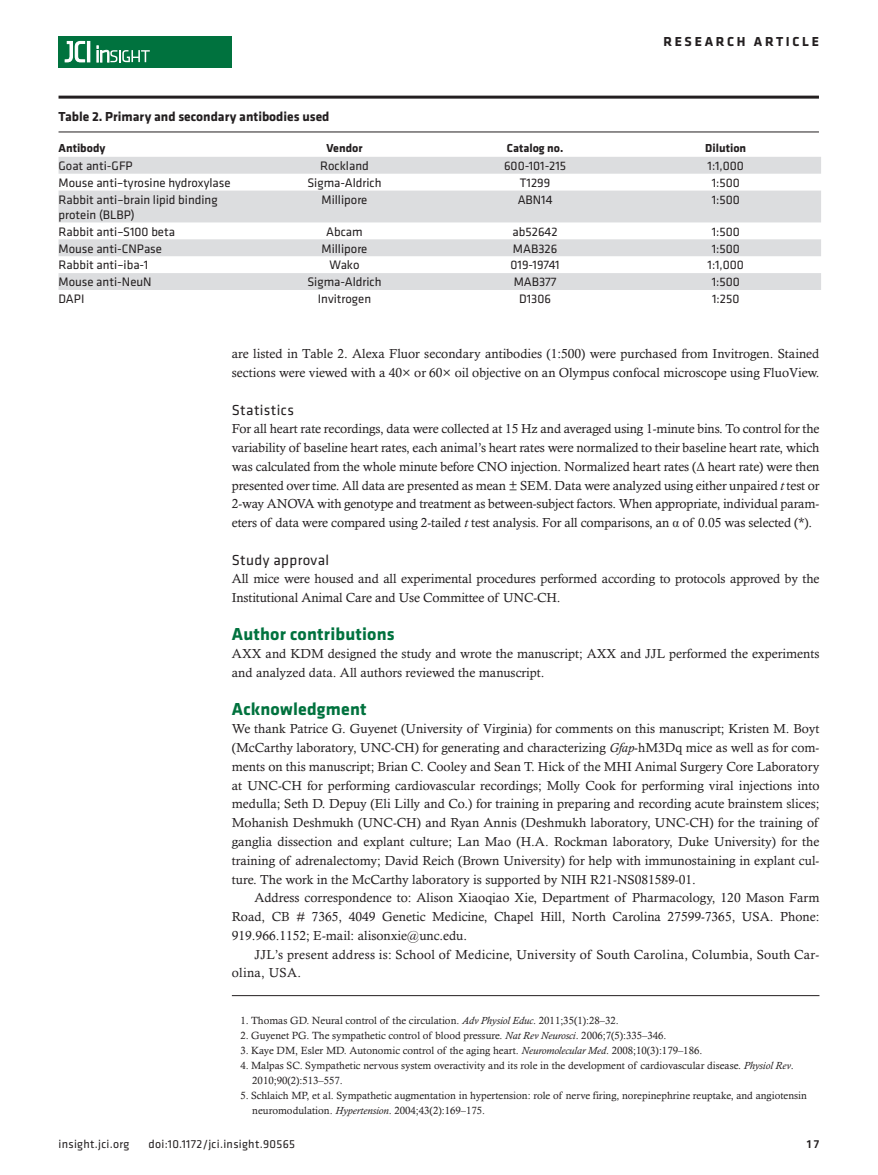
<style>
.page{position:relative;width:878px;height:1175px;background:#fff}
.page>*{position:absolute;margin:0;border:0;box-sizing:border-box;transform-origin:0 0}
.t1{font:700 18px "Klavika";letter-spacing:.01em;color:#00723e}
.t2{font:15px "Klavika Basic";letter-spacing:.025em;color:#231f20}
.t3{font:700 13.5px "Klavika Basic";color:#231f20}
.t4{font:700 13.5px "Klavika Basic";letter-spacing:.2em;color:#231f20}
.t5{font:13.2px/18.8px "Calisto MT Std";color:#231f20}
.t6{font:13.2px/18.8px "Calisto MT Std";letter-spacing:.02em;color:#231f20}
.t7{font:12.75px/15px "Klavika";color:#231f20}
.t8{font:12px "Klavika Basic";letter-spacing:.025em;color:#231f20}
.t9{font:700 12px "Klavika";color:#231f20}
.t10{font:500 12px "Klavika Basic";color:#231f20}
.t11{font:10.5px/15px "Calisto MT Std";color:#231f20}
.s1{font-family:"Times New Roman"}
.s2{font-style:italic}
</style>
<div class="page">
<div style="left:59px;top:36px;width:173px;height:31px;background:#00723e"></div>
<hr style="left:87px;top:41px;width:3px;height:21px;background:#fff">
<svg style="left:64px;top:41px;width:21px;height:22px"></svg>
<svg style="left:97px;top:46px;width:53px;height:16px"></svg>
<hr style="left:232px;top:995px;width:587px;height:1px;background:#231f20">
<hr style="left:59px;top:96px;width:760px;height:3px;background:#231f20">
<hr style="left:59px;top:132px;width:760px;height:1px;background:#231f20">
<svg style="left:59px;top:157px;width:762px;height:133px;fill:#dcdddf"></svg>
<p class="t4" style="left:663px;top:32px;width:157px">RESEARCH ARTICLE</p>
<p class="t3" style="left:59px;top:107px;width:272px">Table 2. Primary and secondary antibodies used</p>
<p class="t9" style="left:59px;top:139px;width:48px">Antibody</p>
<p class="t9" style="left:326px;top:139px;width:38px">Vendor</p>
<p class="t9" style="left:507px;top:139px;width:58px">Catalog no.</p>
<p class="t9" style="left:705px;top:139px;width:42px">Dilution</p>
<p class="t7" style="left:59px;top:158px;width:76px">Goat anti-GFP</p>
<p class="t7" style="left:320px;top:158px;width:50px">Rockland</p>
<p class="t7" style="left:504px;top:158px;width:64px">600-101-215</p>
<p class="t7" style="left:707px;top:158px;width:38px">1:1,000</p>
<p class="t7" style="left:59px;top:175px;width:173px">Mouse anti–tyrosine hydroxylase</p>
<p class="t7" style="left:307px;top:175px;width:76px">Sigma-Aldrich</p>
<p class="t7" style="left:520px;top:175px;width:32px">T1299</p>
<p class="t7" style="left:711px;top:175px;width:30px">1:500</p>
<p class="t7" style="left:59px;top:192px;width:161px">Rabbit anti–brain lipid binding protein (BLBP)</p>
<p class="t7" style="left:321px;top:192px;width:47px">Millipore</p>
<p class="t7" style="left:517px;top:192px;width:36px">ABN14</p>
<p class="t7" style="left:711px;top:192px;width:30px">1:500</p>
<p class="t7" style="left:59px;top:223px;width:118px">Rabbit anti–S100 beta</p>
<p class="t7" style="left:326px;top:223px;width:38px">Abcam</p>
<p class="t7" style="left:512px;top:223px;width:46px">ab52642</p>
<p class="t7" style="left:711px;top:223px;width:30px">1:500</p>
<p class="t7" style="left:59px;top:240px;width:105px">Mouse anti-CNPase</p>
<p class="t7" style="left:321px;top:240px;width:47px">Millipore</p>
<p class="t7" style="left:513px;top:240px;width:46px">MAB326</p>
<p class="t7" style="left:711px;top:240px;width:30px">1:500</p>
<p class="t7" style="left:59px;top:257px;width:91px">Rabbit anti–iba-1</p>
<p class="t7" style="left:329px;top:257px;width:31px">Wako</p>
<p class="t7" style="left:510px;top:257px;width:51px">019-19741</p>
<p class="t7" style="left:707px;top:257px;width:38px">1:1,000</p>
<p class="t7" style="left:59px;top:274px;width:95px">Mouse anti-NeuN</p>
<p class="t7" style="left:307px;top:274px;width:76px">Sigma-Aldrich</p>
<p class="t7" style="left:513px;top:274px;width:44px">MAB377</p>
<p class="t7" style="left:711px;top:274px;width:30px">1:500</p>
<p class="t7" style="left:59px;top:291px;width:27px">DAPI</p>
<p class="t7" style="left:318px;top:291px;width:55px">Invitrogen</p>
<p class="t7" style="left:519px;top:291px;width:33px">D1306</p>
<p class="t7" style="left:712px;top:291px;width:29px">1:250</p>
<p class="t5" style="left:232px;top:344px;width:589px">are listed in Table 2. Alexa Fluor secondary antibodies (1:500) were purchased from Invitrogen. Stained sections were viewed with a 40× or 60× oil objective on an Olympus confocal microscope using FluoView.</p>
<p class="t2" style="left:232px;top:400px;width:64px">Statistics</p>
<p class="t5" style="left:232px;top:419px;width:589px;text-align:justify">For all heart rate recordings, data were collected at 15 Hz and averaged using 1-minute bins. To control for the variability of baseline heart rates, each animal’s heart rates were normalized to their baseline heart rate, which was calculated from the whole minute before CNO injection. Normalized heart rates (<span class="s1">Δ</span> heart rate) were then presented over time. All data are presented as mean ± SEM. Data were analyzed using either unpaired <span class="s2">t</span> test or 2-way ANOVA with genotype and treatment as between-subject factors. When appropriate, individual param&shy;eters of data were compared using 2-tailed <span class="s2">t</span> test analysis. For all comparisons, an <span class="s1">α</span> of 0.05 was selected (*).</p>
<p class="t2" style="left:232px;top:550px;width:99px">Study approval</p>
<p class="t5" style="left:232px;top:569px;width:589px">All mice were housed and all experimental procedures performed according to protocols approved by the<br>Institutional Animal Care and Use Committee of UNC-CH.</p>
<h1 class="t1" style="left:232px;top:620px;width:164px">Author contributions</h1>
<p class="t5" style="left:232px;top:644px;width:589px">AXX and KDM designed the study and wrote the manuscript; AXX and JJL performed the experiments and analyzed data. All authors reviewed the manuscript.</p>
<h1 class="t1" style="left:232px;top:695px;width:136px">Acknowledgment</h1>
<p class="t5" style="left:232px;top:719px;width:589px;text-align:justify">We thank Patrice G. Guyenet (University of Virginia) for comments on this manuscript; Kristen M. Boyt (McCarthy laboratory, UNC-CH) for generating and characterizing <span class="s2">Gfap</span>-hM3Dq mice as well as for com&shy;ments on this manuscript; Brian C. Cooley and Sean T. Hick of the MHI Animal Surgery Core Laboratory at UNC-CH for performing cardiovascular recordings; Molly Cook for performing viral injections into medulla; Seth D. Depuy (Eli Lilly and Co.) for training in preparing and recording acute brainstem slices; Mohanish Deshmukh (UNC-CH) and Ryan Annis (Deshmukh laboratory, UNC-CH) for the training of ganglia dissection and explant culture; Lan Mao (H.A. Rockman laboratory, Duke University) for the training of adrenalectomy; David Reich (Brown University) for help with immunostaining in explant cul&shy;ture. The work in the McCarthy laboratory is supported by NIH R21-NS081589-01.</p>
<p class="t5" style="left:232px;top:888px;width:589px;text-align:justify;text-indent:22px">Address correspondence to: Alison Xiaoqiao Xie, Department of Pharmacology, 120 Mason Farm Road, CB # 7365, 4049 Genetic Medicine, Chapel Hill, North Carolina 27599-7365, USA. Phone:<br>919.966.1152; E-mail: alisonxie@unc.edu.</p>
<p class="t6" style="left:232px;top:944px;width:589px;text-indent:22px">JJL’s present address is: School of Medicine, University of South Carolina, Columbia, South Car&shy;olina, USA.</p>
<p class="t11" style="left:240px;top:1012px;width:379px">1. Thomas GD. Neural control of the circulation. <span class="s2">Adv Physiol Educ</span>. 2011;35(1):28–32.</p>
<p class="t11" style="left:240px;top:1027px;width:427px">2. Guyenet PG. The sympathetic control of blood pressure. <span class="s2">Nat Rev Neurosci</span>. 2006;7(5):335–346.</p>
<p class="t11" style="left:240px;top:1042px;width:463px">3. Kaye DM, Esler MD. Autonomic control of the aging heart. <span class="s2">Neuromolecular Med</span>. 2008;10(3):179–186.</p>
<p class="t11" style="left:252px;top:1057px;width:543px;text-indent:-12px">4. Malpas SC. Sympathetic nervous system overactivity and its role in the development of cardiovascular disease. <span class="s2">Physiol Rev</span>.<br>2010;90(2):513–557.</p>
<p class="t11" style="left:252px;top:1087px;width:556px;text-indent:-12px">5. Schlaich MP, et al. Sympathetic augmentation in hypertension: role of nerve firing, norepinephrine reuptake, and angiotensin neuromodulation. <span class="s2">Hypertension</span>. 2004;43(2):169–175.</p>
<p class="t8" style="left:58px;top:1135px;width:72px">insight.jci.org</p>
<p class="t8" style="left:148px;top:1135px;width:148px">doi:10.1172/jci.insight.90565</p>
<p class="t10" style="left:806px;top:1135px;width:14px">17</p>
</div>
